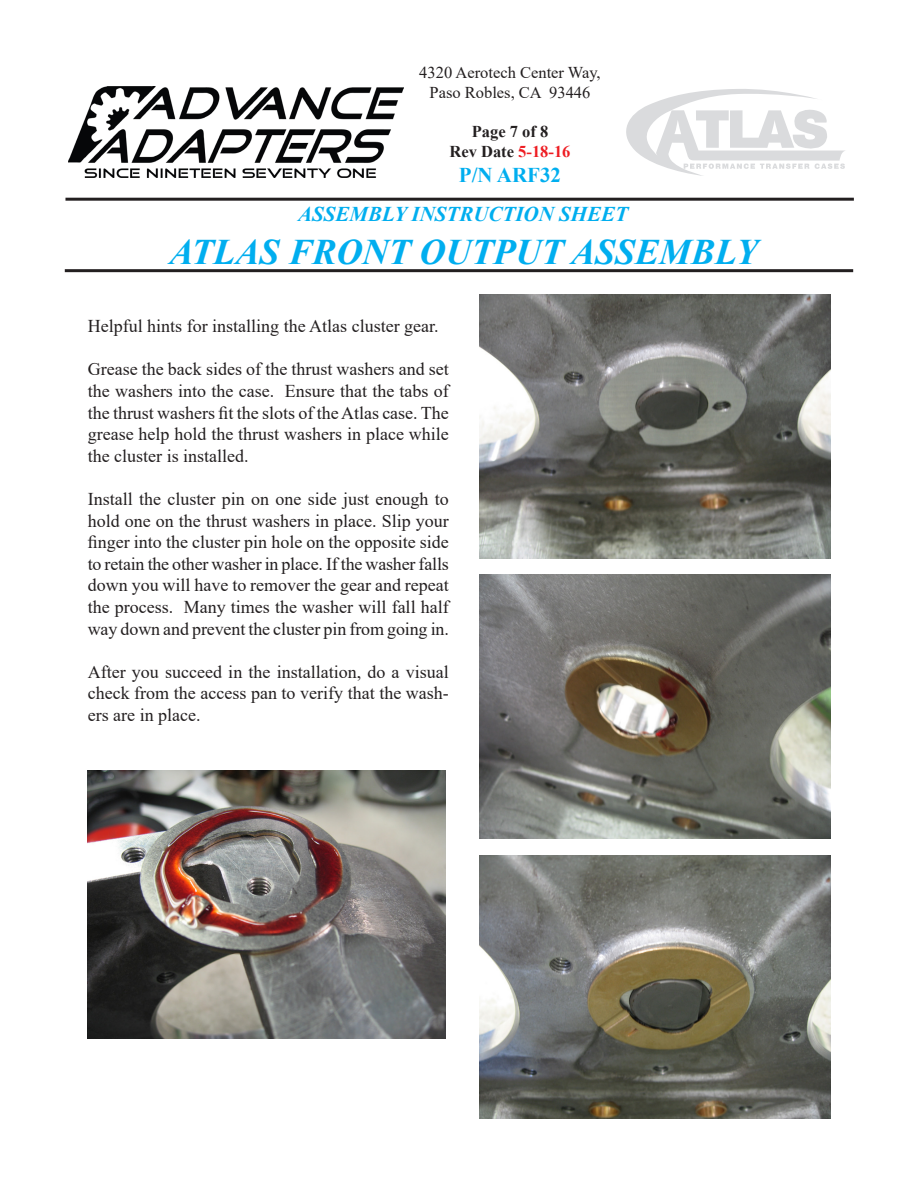
<style>
.page{position:relative;width:918px;height:1188px;background:#fff}
.page>*{position:absolute;margin:0;border:0;box-sizing:border-box;transform-origin:0 0}
.t1{font:italic 700 36px "Times New Roman";color:#00aeef}
.t2{font:italic 700 21px "Times New Roman";color:#00aeef}
.t3{font:700 21px "Times New Roman";color:#00aeef}
.t4{font:18px/21.6px "Times New Roman";color:#231f20;text-align:justify}
.t5{font:16.5px/19.8px "Times New Roman";color:#231f20;text-align:center}
.t6{font:700 16.5px "Times New Roman";color:#231f20}
.s1{color:#ee1d23}
</style>
<div class="page">
<img style="left:479px;top:295px;width:351px;height:263px">
<img style="left:479px;top:855px;width:351px;height:263px">
<img style="left:479px;top:575px;width:351px;height:263px">
<img style="left:88px;top:771px;width:358px;height:268px">
<hr style="left:65px;top:269px;width:788px;height:3px;background:#231f20">
<hr style="left:65px;top:198px;width:789px;height:3px;background:#231f20">
<img style="left:68px;top:86px;width:336px;height:92px">
<svg style="left:626px;top:89px;width:219px;height:87px"></svg>
<p class="t5" style="left:419px;top:62px;width:183px">4320 Aerotech Center Way,<br>Paso Robles, CA 93446</p>
<p class="t6" style="left:472px;top:120px;width:78px">Page 7 of 8</p>
<p class="t6" style="left:450px;top:140px;width:122px">Rev Date <span class="s1">5-18-16</span></p>
<p class="t3" style="left:459px;top:160px;width:104px">P/N ARF32</p>
<p class="t2" style="left:298px;top:199px;width:331px">ASSEMBLY INSTRUCTION SHEET</p>
<p class="t1" style="left:170px;top:227px;width:590px">ATLAS FRONT OUTPUT ASSEMBLY</p>
<p class="t4" style="left:88px;top:315px;width:352px">Helpful hints for installing the Atlas cluster gear.</p>
<p class="t4" style="left:88px;top:358px;width:363px">Grease the back sides of the thrust washers and set the washers into the case. Ensure that the tabs of the thrust washers fit the slots of the Atlas case. The grease help hold the thrust washers in place while the cluster is installed.</p>
<p class="t4" style="left:88px;top:488px;width:363px">Install the cluster pin on one side just enough to hold one on the thrust washers in place. Slip your finger into the cluster pin hole on the opposite side to retain the other washer in place. If the washer falls down you will have to remover the gear and repeat the process. Many times the washer will fall half way down and prevent the cluster pin from going in.</p>
<p class="t4" style="left:88px;top:660px;width:363px">After you succeed in the installation, do a visual check from the access pan to verify that the wash&shy;ers are in place.</p>
</div>
